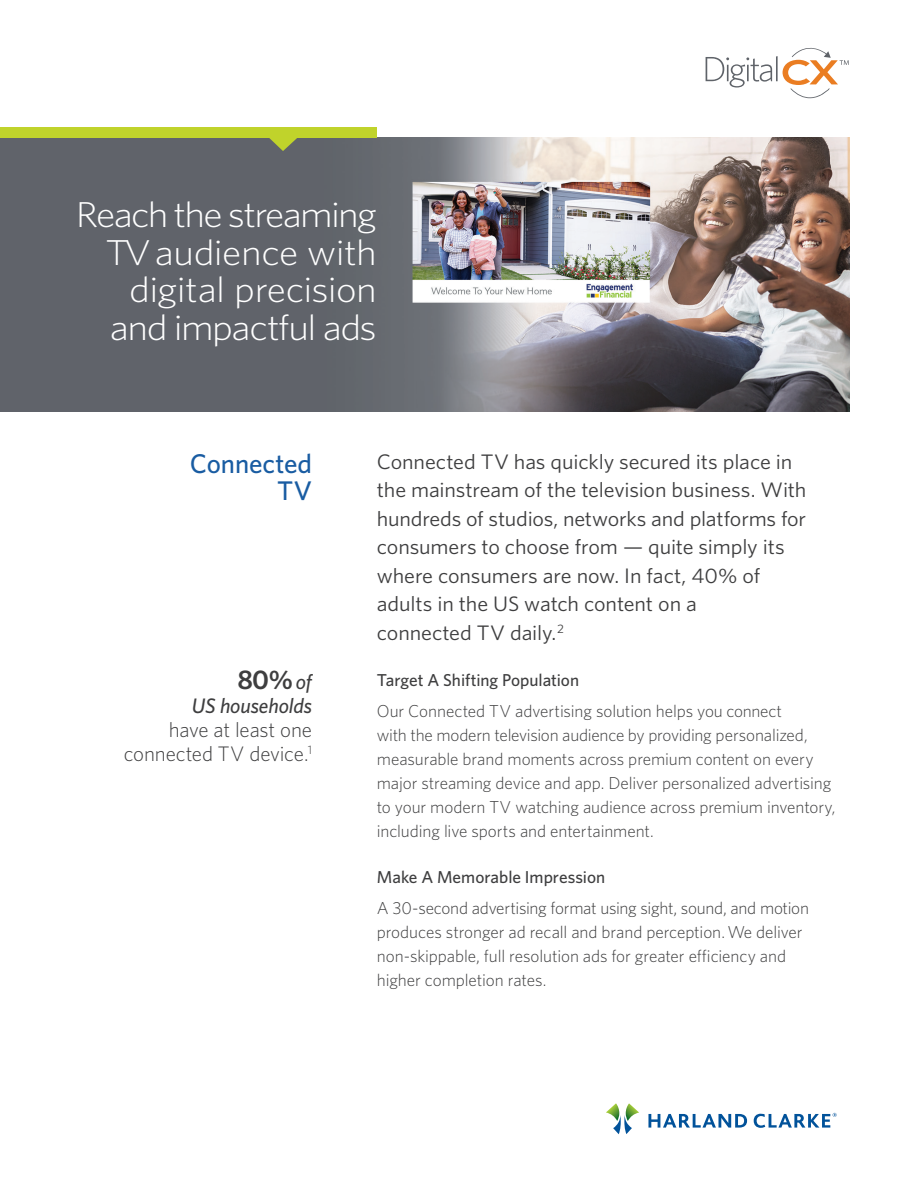
<style>
.page{position:relative;width:918px;height:1188px;background:#fff}
.page>*{position:absolute;margin:0;border:0;box-sizing:border-box;transform-origin:0 0}
.Headline{font:300 36px/37.5px "Whitney";letter-spacing:-.03em;color:#fff;text-align:right;scale:1.1 1}
.Solution___Product{font:500 27px/27px "Whitney";color:#195ca2;text-align:right}
.Solution___Product-2{font:600 27px "Whitney";color:#3e3e3f}
.Intro_Copy{font:21px/28.5px "Whitney";letter-spacing:-.005em;color:#3e3e3f;scale:1.05 1}
.Solution___Product-3{font:300 21px/24px "Whitney";letter-spacing:-.01em;color:#3e3e3f;text-align:right}
.Body_copy{font:300 17.25px/24px "Whitney";letter-spacing:-.01em;color:#3e3e3f}
.Subhead_gray{font:500 17.25px "Whitney";color:#3e3e3f}
.s1{font-weight:500;font-style:italic;font-size:21px}
.s2{font-weight:500;font-style:italic}
</style>
<div class="page">
<img style="left:0;top:138px;width:849px;height:273px">
<svg style="left:648px;top:1114px;width:99px;height:14px"></svg>
<svg style="left:606px;top:1103px;width:33px;height:31px"></svg>
<svg style="left:754px;top:1113px;width:83px;height:15px"></svg>
<div style="left:0;top:127px;width:377px;height:11px;background:#c0d32b"></div>
<svg style="left:266px;top:138px;width:35px;height:13px"></svg>
<svg style="left:783px;top:47px;width:66px;height:51px"></svg>
<svg style="left:706px;top:57px;width:66px;height:31px"></svg>
<hr style="left:776px;top:56px;width:2px;height:25px;background:#5f6369">
<p class="Headline" style="left:76px;top:195px;width:275px">Reach the streaming<br>TV audience with digital precision and impactful ads</p>
<p class="Solution___Product" style="left:190px;top:450px;width:124px">Connected<br>TV</p>
<p class="Solution___Product-2" style="left:238px;top:662px;width:76px">80% <span class="s1">of</span></p>
<p class="Solution___Product-3" style="left:124px;top:694px;width:190px"><span class="s2">US households<br></span>have at least one connected TV device.<sup>1</sup></p>
<p class="Intro_Copy" style="left:377px;top:447px;width:411px">Connected TV has quickly secured its place in the mainstream of the television business. With hundreds of studios, networks and platforms for consumers to choose from — quite simply its where consumers are now. In fact, 40% of adults in the US watch content on a<br>connected TV daily.<sup>2</sup></p>
<p class="Subhead_gray" style="left:377px;top:669px;width:204px">Target A Shifting Population</p>
<p class="Body_copy" style="left:377px;top:698px;width:460px">Our Connected TV advertising solution helps you connect<br>with the modern television audience by providing personalized, measurable brand moments across premium content on every major streaming device and app. Deliver personalized advertising to your modern TV watching audience across premium inventory, including live sports and entertainment.</p>
<p class="Subhead_gray" style="left:377px;top:866px;width:230px">Make A Memorable Impression</p>
<p class="Body_copy" style="left:377px;top:896px;width:434px">A 30-second advertising format using sight, sound, and motion produces stronger ad recall and brand perception. We deliver non-skippable, full resolution ads for greater efficiency and higher completion rates.</p>
</div>
